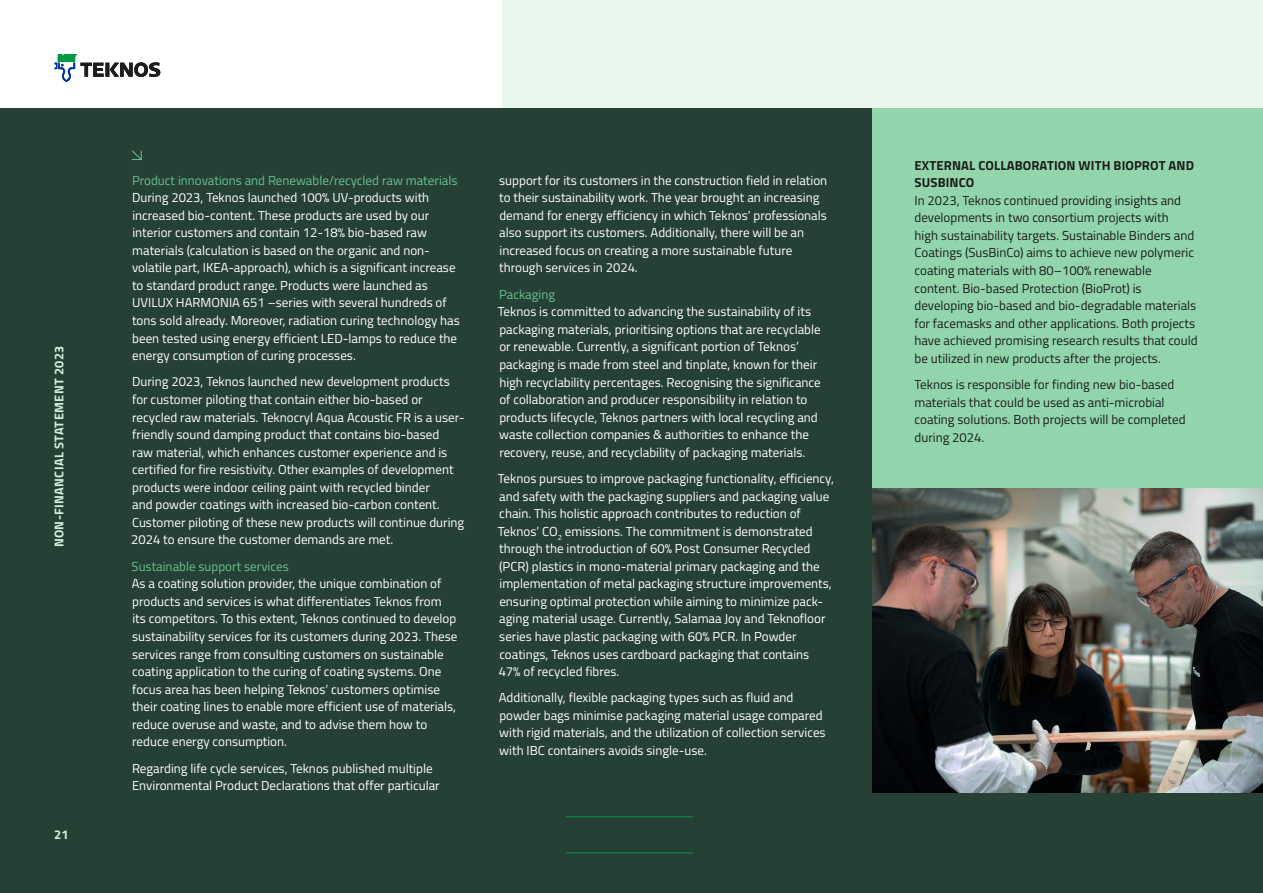
<style>
.page{position:relative;width:1263px;height:893px;background:#fff}
.page>*{position:absolute;margin:0;border:0;box-sizing:border-box;transform-origin:0 0}
.t1{font:13.05px/17.5px "Titillium";color:#fff}
.t2{font:13.05px/17.5px "Titillium";color:#1c1c1b}
.t3{font:13.05px "Titillium";color:#66c28f}
.t4{font:700 13.05px/17.5px "Titillium";letter-spacing:.01em;color:#1c1c1b}
.t5{font:700 12.75px "Titillium";letter-spacing:.025em;color:#d3eede}
</style>
<div class="page">
<div style="left:502px;top:0;width:761px;height:893px;background:#e9f7ee"></div>
<div style="left:0;top:108px;width:1263px;height:785px;background:#274036"></div>
<div style="left:873px;top:108px;width:390px;height:684px;background:#92d5ac"></div>
<img style="left:873px;top:488px;width:390px;height:304px">
<svg style="left:132px;top:150px;width:10px;height:10px"></svg>
<svg style="left:54px;top:54px;width:106px;height:28px"></svg>
<hr style="left:566px;top:816px;width:127px;height:1px;background:#094">
<hr style="left:566px;top:853px;width:127px;height:1px;background:#094">
<p class="t5" style="left:49px;top:547px;width:203px;rotate:-90deg">NON-FINANCIAL STATEMENT 2023</p>
<p class="t5" style="left:54px;top:825px;width:16px">21</p>
<p class="t3" style="left:132px;top:170px;width:327px">Product innovations and Renewable/recycled raw materials</p>
<p class="t1" style="left:132px;top:188px;width:329px">During 2023, Teknos launched 100% UV-products with increased bio-content. These products are used by our interior customers and contain 12-18% bio-based raw materials (calculation is based on the organic and non&shy;volatile part, IKEA-approach), which is a significant increase to standard product range. Products were launched as UVILUX HARMONIA 651 –series with several hundreds of tons sold already. Moreover, radiation curing technology has been tested using energy efficient LED-lamps to reduce the energy consumption of curing processes.</p>
<p class="t1" style="left:131px;top:372px;width:335px">During 2023, Teknos launched new development products for customer piloting that contain either bio-based or recycled raw materials. Teknocryl Aqua Acoustic FR is a user&shy;friendly sound damping product that contains bio-based<br>raw material, which enhances customer experience and is certified for fire resistivity. Other examples of development products were indoor ceiling paint with recycled binder<br>and powder coatings with increased bio-carbon content.<br>Customer piloting of these new products will continue during 2024 to ensure the customer demands are met.</p>
<p class="t3" style="left:132px;top:557px;width:159px">Sustainable support services</p>
<p class="t1" style="left:132px;top:574px;width:327px">As a coating solution provider, the unique combination of products and services is what differentiates Teknos from its competitors. To this extent, Teknos continued to develop sustainability services for its customers during 2023. These services range from consulting customers on sustainable coating application to the curing of coating systems. One focus area has been helping Teknos’ customers optimise their coating lines to enable more efficient use of materials, reduce overuse and waste, and to advise them how to reduce energy consumption.</p>
<p class="t1" style="left:132px;top:759px;width:309px">Regarding life cycle services, Teknos published multiple<br>Environmental Product Declarations that offer particular</p>
<p class="t1" style="left:499px;top:171px;width:330px">support for its customers in the construction field in relation to their sustainability work. The year brought an increasing demand for energy efficiency in which Teknos’ professionals also support its customers. Additionally, there will be an increased focus on creating a more sustainable future through services in 2024.</p>
<p class="t3" style="left:499px;top:285px;width:57px">Packaging</p>
<p class="t1" style="left:498px;top:302px;width:324px">Teknos is committed to advancing the sustainability of its packaging materials, prioritising options that are recyclable or renewable. Currently, a significant portion of Teknos’ packaging is made from steel and tinplate, known for their high recyclability percentages. Recognising the significance of collaboration and producer responsibility in relation to products lifecycle, Teknos partners with local recycling and waste collection companies &amp; authorities to enhance the recovery, reuse, and recyclability of packaging materials.</p>
<p class="t1" style="left:498px;top:469px;width:338px">Teknos pursues to improve packaging functionality, efficiency, and safety with the packaging suppliers and packaging value chain. This holistic approach contributes to reduction of Teknos’ CO<sub>2</sub> emissions. The commitment is demonstrated through the introduction of 60% Post Consumer Recycled (PCR) plastics in mono-material primary packaging and the implementation of metal packaging structure improvements, ensuring optimal protection while aiming to minimize pack&shy;aging material usage. Currently, Salamaa Joy and Teknofloor series have plastic packaging with 60% PCR. In Powder coatings, Teknos uses cardboard packaging that contains<br>47% of recycled fibres.</p>
<p class="t1" style="left:499px;top:688px;width:328px">Additionally, flexible packaging types such as fluid and powder bags minimise packaging material usage compared with rigid materials, and the utilization of collection services with IBC containers avoids single-use.</p>
<p class="t4" style="left:914px;top:156px;width:281px">EXTERNAL COLLABORATION WITH BIOPROT AND<br>SUSBINCO</p>
<p class="t2" style="left:914px;top:191px;width:285px">In 2023, Teknos continued providing insights and developments in two consortium projects with<br>high sustainability targets. Sustainable Binders and Coatings (SusBinCo) aims to achieve new polymeric coating materials with 80–100% renewable content. Bio-based Protection (BioProt) is developing bio-based and bio-degradable materials for facemasks and other applications. Both projects have achieved promising research results that could be utilized in new products after the projects.</p>
<p class="t2" style="left:914px;top:375px;width:273px">Teknos is responsible for finding new bio-based materials that could be used as anti-microbial coating solutions. Both projects will be completed during 2024.</p>
</div>
